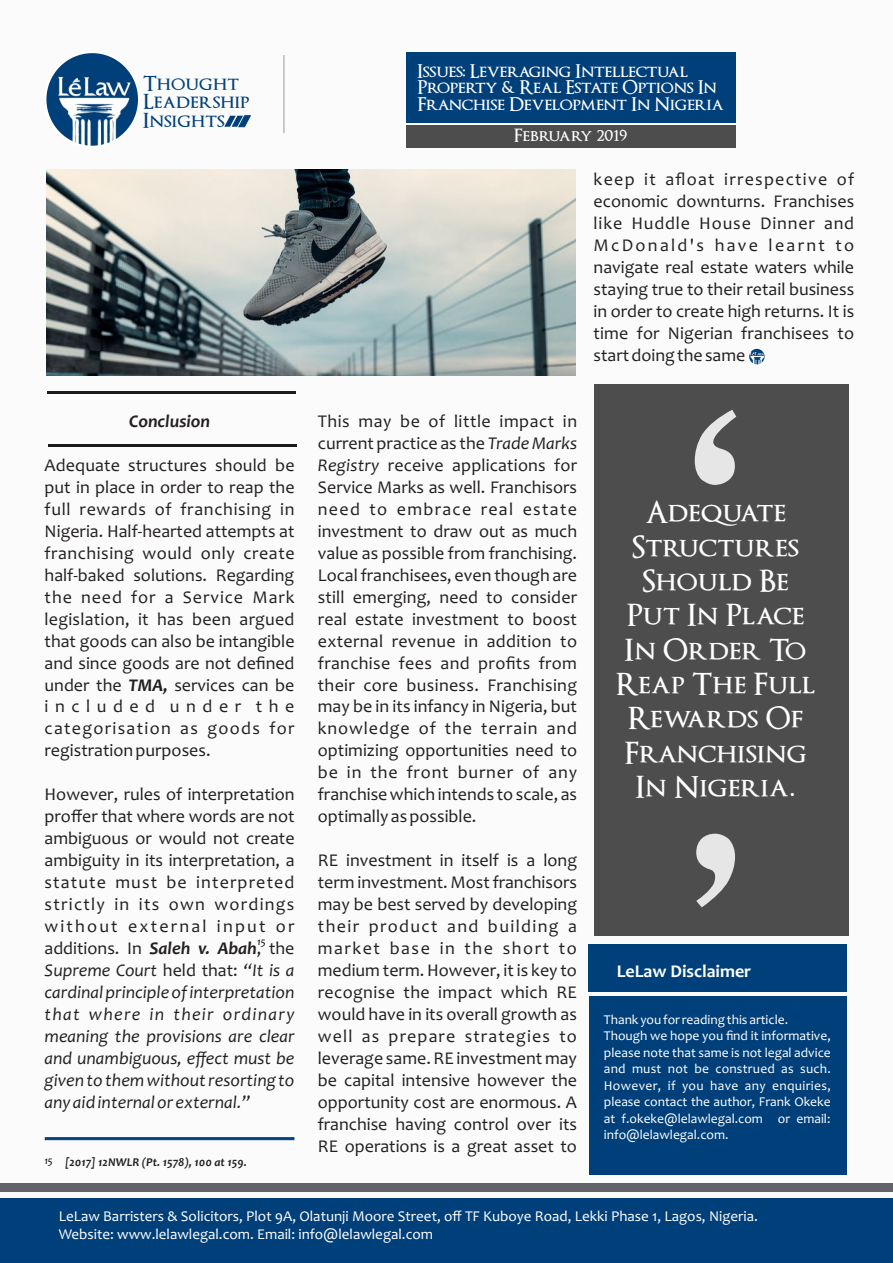
<style>
.page{position:relative;width:893px;height:1263px;background:#fbfbfb}
.page>*{position:absolute;margin:0;border:0;box-sizing:border-box;transform-origin:0 0}
.t1{font:343.2px "P Ming Li U";color:#e6e6e6}
.t2{font:600 30px/34.3px "Optimus Princeps";color:#fff;text-align:center}
.t3{font:600 20.4px/18.5px "Optimus Princeps";color:#00407a}
.t4{font:600 18.6px/16.4px "Optimus Princeps";letter-spacing:-.015em;color:#fff}
.t5{font:18px/21.9px "Candara";color:#231f20;text-align:justify}
.t6{font:700 18px "Candara";color:#fff}
.t7{font:600 18px "Optimus Princeps";color:#fff}
.t8{font:italic 700 18px "Candara";color:#231f20}
.t9{font:15px/18.3px "Candara";color:#fff}
.t10{font:13.5px/16.5px "Candara";color:#fff}
.t11{font:italic 700 12px "Candara";color:#231f20}
.t12{font:italic 10.5px "Candara";color:#000}
.s1{font-weight:700;font-style:italic}
.s2{font-style:italic}
</style>
<div class="page">
<div style="left:0;top:1198px;width:893px;height:65px;background:#00407a"></div>
<div style="left:0;top:1183px;width:893px;height:9px;background:#636469"></div>
<div style="left:589px;top:996px;width:257px;height:179px;background:#00407a"></div>
<div style="left:588px;top:945px;width:258px;height:47px;background:#00407a"></div>
<hr style="left:284px;top:55px;width:1px;height:78px;background:#999">
<img style="left:45px;top:52px;width:94px;height:95px;border-radius:50%">
<div style="left:44px;top:51px;width:96px;height:97px;border:2px solid #fff;border-radius:50%"></div>
<svg style="left:224px;top:115px;width:27px;height:12px"></svg>
<img style="left:748px;top:348px;width:18px;height:18px;border-radius:50%">
<div style="left:747px;top:347px;width:20px;height:20px;border:2px solid #fff;border-radius:50%"></div>
<img style="left:46px;top:170px;width:530px;height:206px">
<div style="left:406px;top:52px;width:329px;height:77px;background:#00407a"></div>
<div style="left:406px;top:124px;width:329px;height:24px;background:#4d4d4d"></div>
<hr style="left:406px;top:123px;width:329px;height:1px;background:#fff">
<div style="left:594px;top:384px;width:254px;height:552px;background:#4d4d4d"></div>
<svg style="left:45px;top:1137px;width:249px;height:3px"></svg>
<hr style="left:47px;top:391px;width:249px;height:2px;background:#1a1a1a">
<hr style="left:48px;top:445px;width:249px;height:2px;background:#1a1a1a">
<p class="t3" style="left:143px;top:75px;width:108px">Thought<br>Leadership<br>Insights</p>
<p class="t8" style="left:129px;top:414px;width:82px">Conclusion</p>
<p class="t5" style="left:45px;top:456px;width:251px">Adequate structures should be put in place in order to reap the full rewards of franchising in Nigeria. Half-hearted attempts at franchising would only create half-baked solutions. Regarding the need for a Service Mark legislation, it has been argued that goods can also be intangible and since goods are not defined under the <span class="s1">TMA,</span> services can be included under the categorisation as goods for registration purposes.</p>
<p class="t5" style="left:45px;top:785px;width:252px">However, rules of interpretation proffer that where words are not ambiguous or would not create ambiguity in its interpretation, a statute must be interpreted strictly in its own wordings without external input or additions. In <span class="s1">Saleh v. Abah</span>, the <span class="s2">Supreme Court</span> held that: <span class="s2">“It is a cardinal principle of interpretation that where in their ordinary meaning the provisions are clear and unambiguous, effect must be given to them without resorting to any aid internal or external.”</span></p>
<p class="t12" style="left:257px;top:937px;width:10px">15</p>
<p class="t12" style="left:44px;top:1156px;width:10px">15</p>
<p class="t11" style="left:65px;top:1157px;width:183px">[2017] 12NWLR (Pt. 1578), 100 at 159.</p>
<p class="t4" style="left:417px;top:64px;width:308px">Issues: Leveraging Intellectual<br>Property &amp; Real Estate Options In<br>Franchise Development In Nigeria</p>
<p class="t7" style="left:514px;top:126px;width:115px">February 2019</p>
<p class="t5" style="left:318px;top:412px;width:261px">This may be of little impact in current practice as the <span class="s2">Trade Marks Registry</span> receive applications for Service Marks as well. Franchisors need to embrace real estate investment to draw out as much value as possible from franchising.<br>Local franchisees, even though are still emerging, need to consider real estate investment to boost external revenue in addition to franchise fees and profits from their core business. Franchising may be in its infancy in Nigeria, but knowledge of the terrain and optimizing opportunities need to be in the front burner of any franchise which intends to scale, as optimally as possible.</p>
<p class="t5" style="left:318px;top:851px;width:261px">RE investment in itself is a long term investment. Most franchisors may be best served by developing their product and building a market base in the short to medium term. However, it is key to recognise the impact which RE would have in its overall growth as well as prepare strategies to leverage same. RE investment may be capital intensive however the opportunity cost are enormous. A franchise having control over its RE operations is a great asset to</p>
<p class="t5" style="left:594px;top:170px;width:262px">keep it afloat irrespective of economic downturns. Franchises like Huddle House Dinner and McDonald's have learnt to navigate real estate waters while staying true to their retail business in order to create high returns. It is time for Nigerian franchisees to start doing the same</p>
<h1 class="t1" style="left:412px;top:392px;width:345px">‘</h1>
<h2 class="t2" style="left:616px;top:496px;width:201px">Adequate<br>Structures<br>Should Be<br>Put In Place<br>In Order To<br>Reap The Full<br>Rewards Of<br>Franchising<br>In Nigeria.</h2>
<h1 class="t1" style="left:678px;top:818px;width:345px">’</h1>
<p class="t6" style="left:617px;top:963px;width:136px">LeLaw Disclaimer</p>
<p class="t10" style="left:604px;top:1012px;width:228px">Thank you for reading this article.<br>Though we hope you find it informative, please note that same is not legal advice and must not be construed as such.<br>However, if you have any enquiries, please contact the author, Frank Okeke at f.okeke@lelawlegal.com or email: info@lelawlegal.com.</p>
<p class="t9" style="left:59px;top:1208px;width:701px">LeLaw Barristers &amp; Solicitors, Plot 9A, Olatunji Moore Street, off TF Kuboye Road, Lekki Phase 1, Lagos, Nigeria.<br>Website: www.lelawlegal.com. Email: info@lelawlegal.com</p>
</div>
